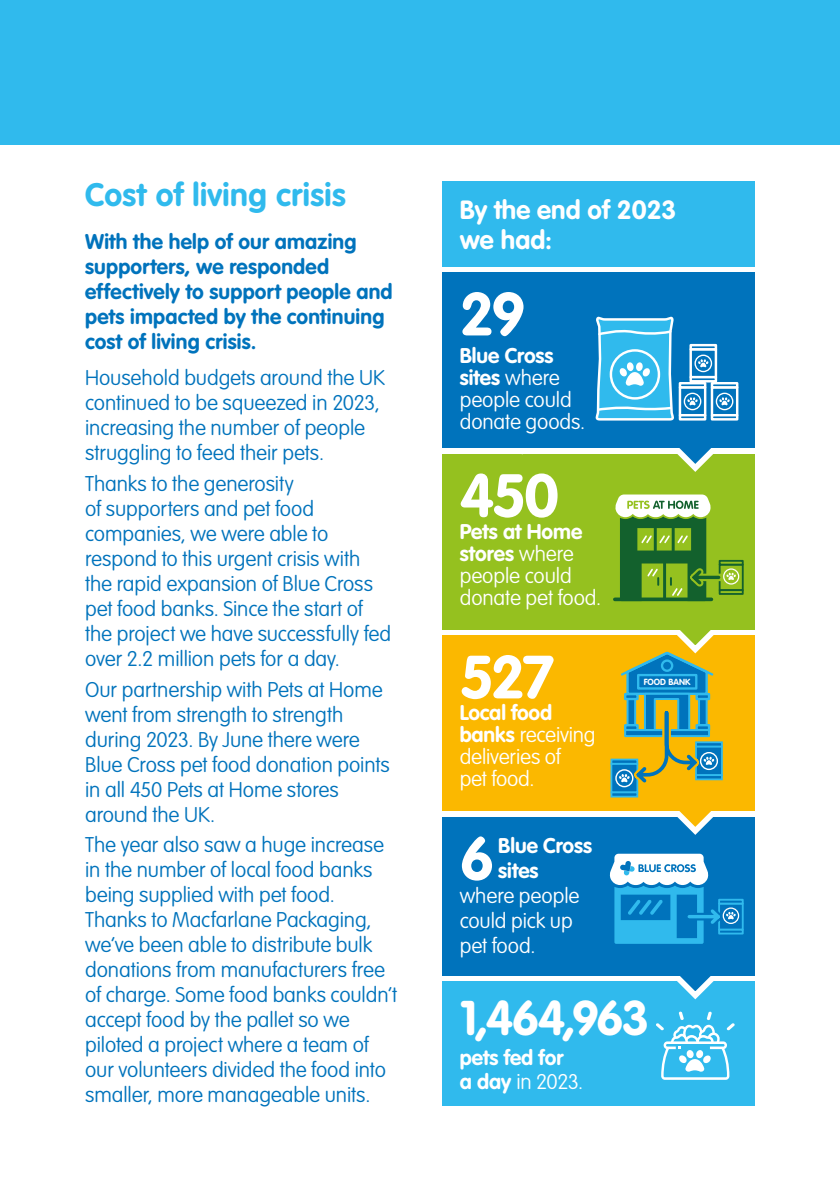
<style>
.page{position:relative;width:840px;height:1191px;background:#fff}
.page>*{position:absolute;margin:0;border:0;box-sizing:border-box;transform-origin:0 0}
.Body_text{font:700 60px "VAG Rounded Std";letter-spacing:-.05em;color:#fff}
.Body_text-2{font:700 48px "VAG Rounded Std";letter-spacing:-.035em;color:#fff}
.t1{font:700 32px "VAG Rounded Std";letter-spacing:.015em;color:#30baed}
.pull_out_stat{font:700 26px/30px "VAG Rounded Std";color:#fff}
.Body_text-3{font:100 21px/25px "VAG Rounded Std";letter-spacing:-.005em;color:#0073bc}
.Body_text-4{font:100 21px/22px "VAG Rounded Std";letter-spacing:-.005em;color:#fff}
.Body_text-5{font:700 21px/25px "VAG Rounded Std";letter-spacing:.01em;color:#0073bc}
.Body_text-6{font:700 21px/24px "VAG Rounded Std";color:#fff}
.t2{font:700 8.8px "VAG Rounded Std";color:#fff}
.s1{font-weight:700}
.s2{font-weight:100}
</style>
<div class="page">
<div style="left:0;top:0;width:839px;height:145px;background:#30baed"></div>
<div style="left:442px;top:181px;width:312px;height:85px;background:#30baed"></div>
<div style="left:442px;top:981px;width:312px;height:125px;background:#30baed"></div>
<svg style="left:656px;top:1011px;width:78px;height:68px"></svg>
<svg style="left:695px;top:1049px;width:8px;height:9px"></svg>
<div style="left:442px;top:816px;width:312px;height:159px;background:#0073bc"></div>
<div style="left:442px;top:635px;width:312px;height:176px;background:#fbb800"></div>
<div style="left:442px;top:454px;width:312px;height:175px;background:#95c11f"></div>
<div style="left:442px;top:272px;width:312px;height:176px;background:#0073bc"></div>
<svg style="left:595px;top:315px;width:160px;height:161px"></svg>
<div style="left:610px;top:763px;width:27px;height:30px;background:#0073bc;border:2px solid #30baed"></div>
<svg style="left:610px;top:758px;width:4px;height:6px"></svg>
<svg style="left:610px;top:791px;width:4px;height:6px"></svg>
<svg style="left:609px;top:853px;width:146px;height:150px"></svg>
<svg style="left:614px;top:494px;width:141px;height:345px"></svg>
<h4 class="t1" style="left:85px;top:176px;width:262px">Cost of living crisis</h4>
<p class="Body_text-5" style="left:85px;top:230px;width:309px">With the help of our amazing supporters, we responded effectively to support people and pets impacted by the continuing cost of living crisis.</p>
<p class="Body_text-3" style="left:85px;top:366px;width:301px">Household budgets around the UK continued to be squeezed in 2023, increasing the number of people struggling to feed their pets.</p>
<p class="Body_text-3" style="left:85px;top:471px;width:307px">Thanks to the generosity<br>of supporters and pet food companies, we were able to respond to this urgent crisis with the rapid expansion of Blue Cross pet food banks. Since the start of the project we have successfully fed over 2.2 million pets for a day.</p>
<p class="Body_text-3" style="left:85px;top:677px;width:306px">Our partnership with Pets at Home went from strength to strength during 2023. By June there were<br>Blue Cross pet food donation points in all 450 Pets at Home stores around the UK.</p>
<p class="Body_text-3" style="left:85px;top:833px;width:313px">The year also saw a huge increase in the number of local food banks being supplied with pet food.<br>Thanks to Macfarlane Packaging, we’ve been able to distribute bulk donations from manufacturers free of charge. Some food banks couldn’t accept food by the pallet so we piloted a project where a team of our volunteers divided the food into smaller, more manageable units.</p>
<p class="pull_out_stat" style="left:459px;top:195px;width:218px">By the end of 2023 we had:</p>
<p class="Body_text" style="left:459px;top:279px;width:67px">29</p>
<p class="Body_text-4" style="left:459px;top:345px;width:127px"><span class="s1">Blue Cross sites</span> where people could donate goods.</p>
<p class="Body_text" style="left:459px;top:460px;width:101px">450</p>
<p class="Body_text-4" style="left:459px;top:521px;width:143px"><span class="s1">Pets at Home stores</span> where people could donate pet food.</p>
<p class="Body_text" style="left:459px;top:642px;width:96px">527</p>
<p class="Body_text-4" style="left:459px;top:703px;width:137px"><span class="s1">Local food banks</span> receiving deliveries of<br>pet food.</p>
<p class="Body_text" style="left:459px;top:823px;width:36px">6</p>
<p class="Body_text-6" style="left:498px;top:833px;width:95px;line-height:25px">Blue Cross sites</p>
<p class="Body_text-4" style="left:459px;top:883px;width:121px;line-height:25px">where people could pick up pet food.</p>
<p class="t2" style="left:643px;top:676px;width:48px">FOOD BANK</p>
<p class="Body_text-2" style="left:459px;top:990px;width:191px">1,464,963</p>
<p class="Body_text-6" style="left:459px;top:1046px;width:125px">pets fed for<br>a day <span class="s2">in 2023.</span></p>
</div>
